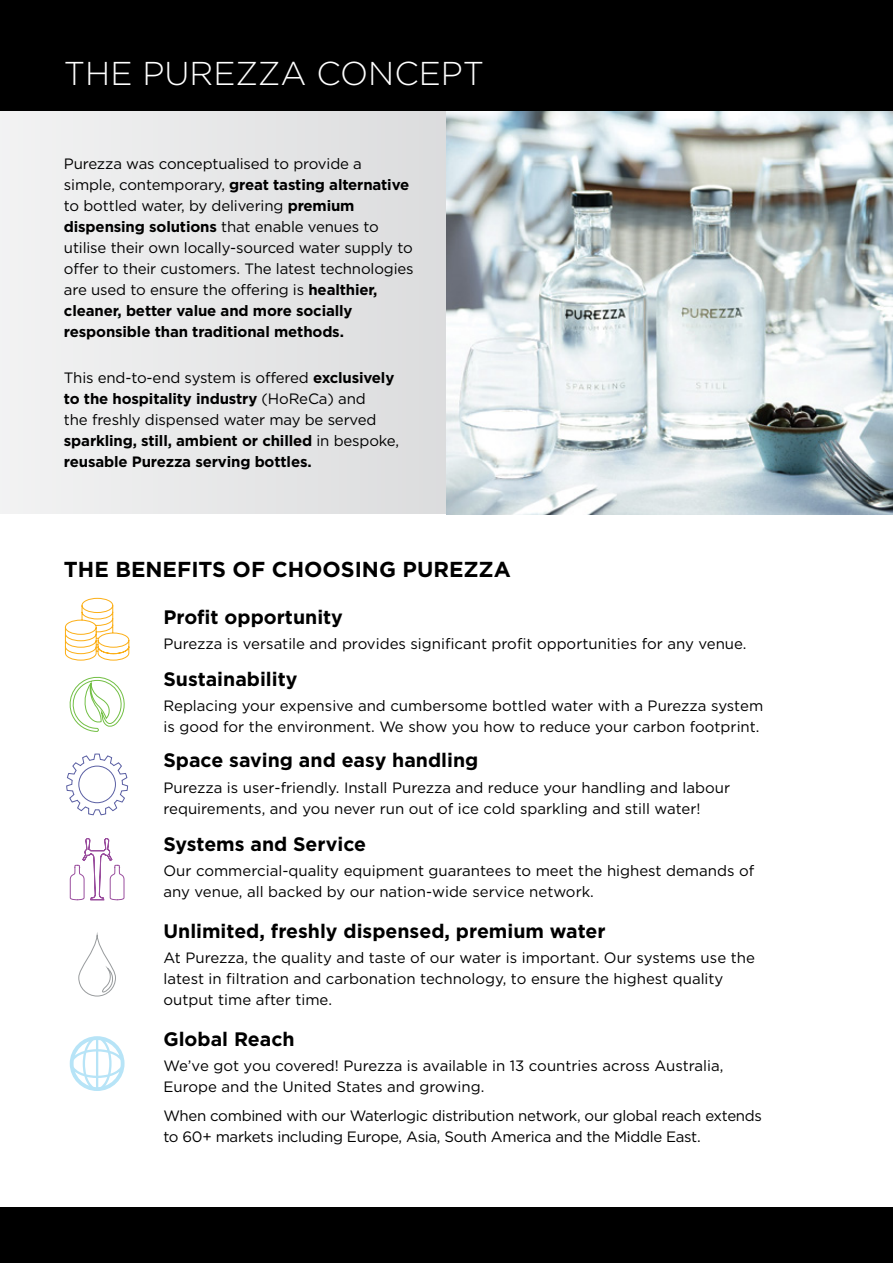
<style>
.page{position:relative;width:893px;height:1263px;background:#fff}
.page>*{position:absolute;margin:0;border:0;box-sizing:border-box;transform-origin:0 0}
.t1{font:300 33px "Gotham HTF";color:#fff}
.t2{font:700 21.6px "Gotham";color:#000}
.t3{font:700 19.5px "Gotham";color:#000}
.t4{font:15px/21px "Gotham";color:#000}
.t5{font:700 15px/21px "Gotham";letter-spacing:-.01em;color:#000}
.t6{font:15px/21px "Gotham";letter-spacing:-.02em;color:#000}
.s1{font-weight:700}
.s2{font-weight:400}
</style>
<div class="page">
<div style="left:0;top:110px;width:892px;height:404px;background:#e7e7e8"></div>
<svg style="left:78px;top:934px;width:38px;height:63px"></svg>
<svg style="left:65px;top:597px;width:65px;height:64px"></svg>
<div style="left:0;top:1208px;width:893px;height:55px;background:#000"></div>
<svg style="left:69px;top:676px;width:56px;height:56px"></svg>
<svg style="left:66px;top:753px;width:62px;height:147px"></svg>
<img style="left:447px;top:111px;width:446px;height:403px">
<div style="left:0;top:0;width:893px;height:111px;background:#000"></div>
<svg style="left:70px;top:1036px;width:55px;height:55px"></svg>
<h1 class="t1" style="left:64px;top:55px;width:422px">THE PUREZZA CONCEPT</h1>
<p class="t4" style="left:64px;top:153px;width:351px">Purezza was conceptualised to provide a simple, contemporary, <span class="s1">great tasting alternative </span>to bottled water, by delivering <span class="s1">premium dispensing solutions</span> that enable venues to utilise their own locally-sourced water supply to offer to their customers. The latest technologies are used to ensure the offering is <span class="s1">healthier, cleaner, better value and more socially responsible than traditional methods.</span></p>
<p class="t5" style="left:64px;top:367px;width:337px"><span class="s2">This end-to-end system is offered</span> exclusively to the hospitality industry <span class="s2">(HoReCa) and<br>the freshly dispensed water may be served </span>sparkling, still, ambient or chilled <span class="s2">in bespoke, </span>reusable Purezza serving bottles.</p>
<h2 class="t2" style="left:64px;top:555px;width:449px">THE BENEFITS OF CHOOSING PUREZZA</h2>
<h3 class="t3" style="left:163px;top:604px;width:181px">Profit opportunity</h3>
<p class="t4" style="left:163px;top:633px;width:585px">Purezza is versatile and provides significant profit opportunities for any venue.</p>
<h3 class="t3" style="left:163px;top:666px;width:136px">Sustainability</h3>
<p class="t4" style="left:163px;top:695px;width:601px">Replacing your expensive and cumbersome bottled water with a Purezza system is good for the environment. We show you how to reduce your carbon footprint.</p>
<h3 class="t3" style="left:163px;top:747px;width:316px">Space saving and easy handling</h3>
<p class="t4" style="left:163px;top:776px;width:568px">Purezza is user-friendly. Install Purezza and reduce your handling and labour requirements, and you never run out of ice cold sparkling and still water!</p>
<h3 class="t3" style="left:163px;top:831px;width:204px">Systems and Service</h3>
<p class="t4" style="left:163px;top:860px;width:592px">Our commercial-quality equipment guarantees to meet the highest demands of any venue, all backed by our nation-wide service network.</p>
<h3 class="t3" style="left:163px;top:918px;width:444px">Unlimited, freshly dispensed, premium water</h3>
<p class="t4" style="left:163px;top:947px;width:593px">At Purezza, the quality and taste of our water is important. Our systems use the latest in filtration and carbonation technology, to ensure the highest quality output time after time.</p>
<h3 class="t3" style="left:163px;top:1026px;width:133px">Global Reach</h3>
<p class="t4" style="left:163px;top:1055px;width:561px">We’ve got you covered! Purezza is available in 13 countries across Australia,<br>Europe and the United States and growing.</p>
<p class="t6" style="left:163px;top:1105px;width:600px">When combined with our Waterlogic distribution network, our global reach extends to 60+ markets including Europe, Asia, South America and the Middle East.</p>
</div>
